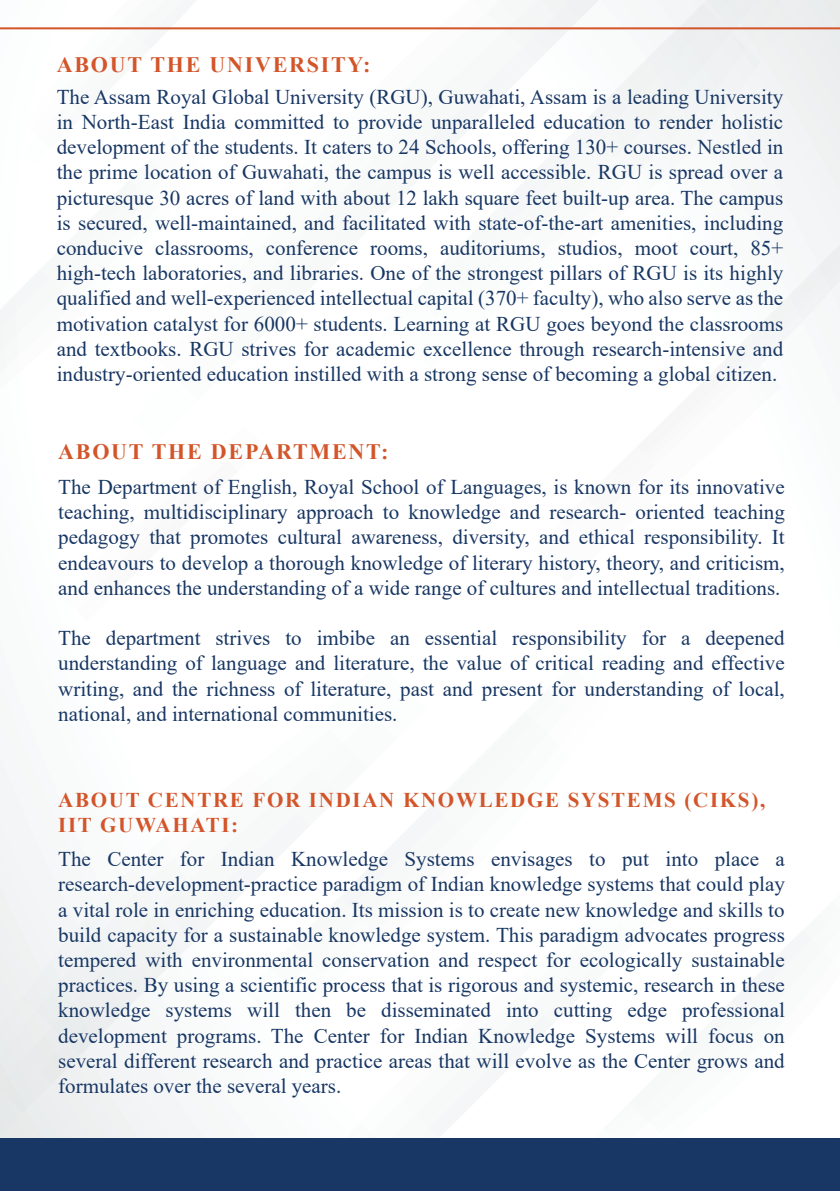
<style>
.page{position:relative;width:840px;height:1191px;background:#fff}
.page>*{position:absolute;margin:0;border:0;box-sizing:border-box;transform-origin:0 0}
.t1{font:700 22px "Times New Roman";letter-spacing:.08em;color:#d3552a}
.t2{font:21px/25.2px "Times New Roman";color:#183764;text-align:justify}
.t3{font:700 21px/25.2px "Times New Roman";letter-spacing:.08em;color:#d3552a}
</style>
<div class="page">
<svg style="left:0;top:755px;width:148px;height:383px"></svg>
<div style="left:148px;top:891px;width:63px;height:247px;background:#f5f7f8"></div>
<svg style="left:383px;top:0;width:456px;height:365px"></svg>
<div style="left:0;top:1138px;width:839px;height:53px;background:#183764"></div>
<hr style="left:0;top:27px;width:839px;height:2px;background:#d3552a">
<p class="t1" style="left:57px;top:48px;width:315px">ABOUT THE UNIVERSITY:</p>
<p class="t2" style="left:57px;top:83px;width:727px">The Assam Royal Global University (RGU), Guwahati, Assam is a leading University in North-East India committed to provide unparalleled education to render holistic development of the students. It caters to 24 Schools, offering 130+ courses. Nestled in the prime location of Guwahati, the campus is well accessible. RGU is spread over a picturesque 30 acres of land with about 12 lakh square feet built-up area. The campus is secured, well-maintained, and facilitated with state-of-the-art amenities, including conducive classrooms, conference rooms, auditoriums, studios, moot court, 85+ high-tech laboratories, and libraries. One of the strongest pillars of RGU is its highly qualified and well-experienced intellectual capital (370+ faculty), who also serve as the motivation catalyst for 6000+ students. Learning at RGU goes beyond the classrooms and textbooks. RGU strives for academic excellence through research-intensive and industry-oriented education instilled with a strong sense of becoming a global citizen.</p>
<p class="t1" style="left:58px;top:436px;width:331px">ABOUT THE DEPARTMENT:</p>
<p class="t2" style="left:58px;top:474px;width:727px">The Department of English, Royal School of Languages, is known for its innovative teaching, multidisciplinary approach to knowledge and research- oriented teaching pedagogy that promotes cultural awareness, diversity, and ethical responsibility. It endeavours to develop a thorough knowledge of literary history, theory, and criticism, and enhances the understanding of a wide range of cultures and intellectual traditions.</p>
<p class="t2" style="left:58px;top:625px;width:727px">The department strives to imbibe an essential responsibility for a deepened understanding of language and literature, the value of critical reading and effective writing, and the richness of literature, past and present for understanding of local, national, and international communities.</p>
<p class="t3" style="left:58px;top:786px;width:708px">ABOUT CENTRE FOR INDIAN KNOWLEDGE SYSTEMS (CIKS),<br>IIT GUWAHATI:</p>
<p class="t2" style="left:58px;top:846px;width:727px">The Center for Indian Knowledge Systems envisages to put into place a research-development-practice paradigm of Indian knowledge systems that could play a vital role in enriching education. Its mission is to create new knowledge and skills to build capacity for a sustainable knowledge system. This paradigm advocates progress tempered with environmental conservation and respect for ecologically sustainable practices. By using a scientific process that is rigorous and systemic, research in these knowledge systems will then be disseminated into cutting edge professional development programs. The Center for Indian Knowledge Systems will focus on several different research and practice areas that will evolve as the Center grows and formulates over the several years.</p>
</div>
